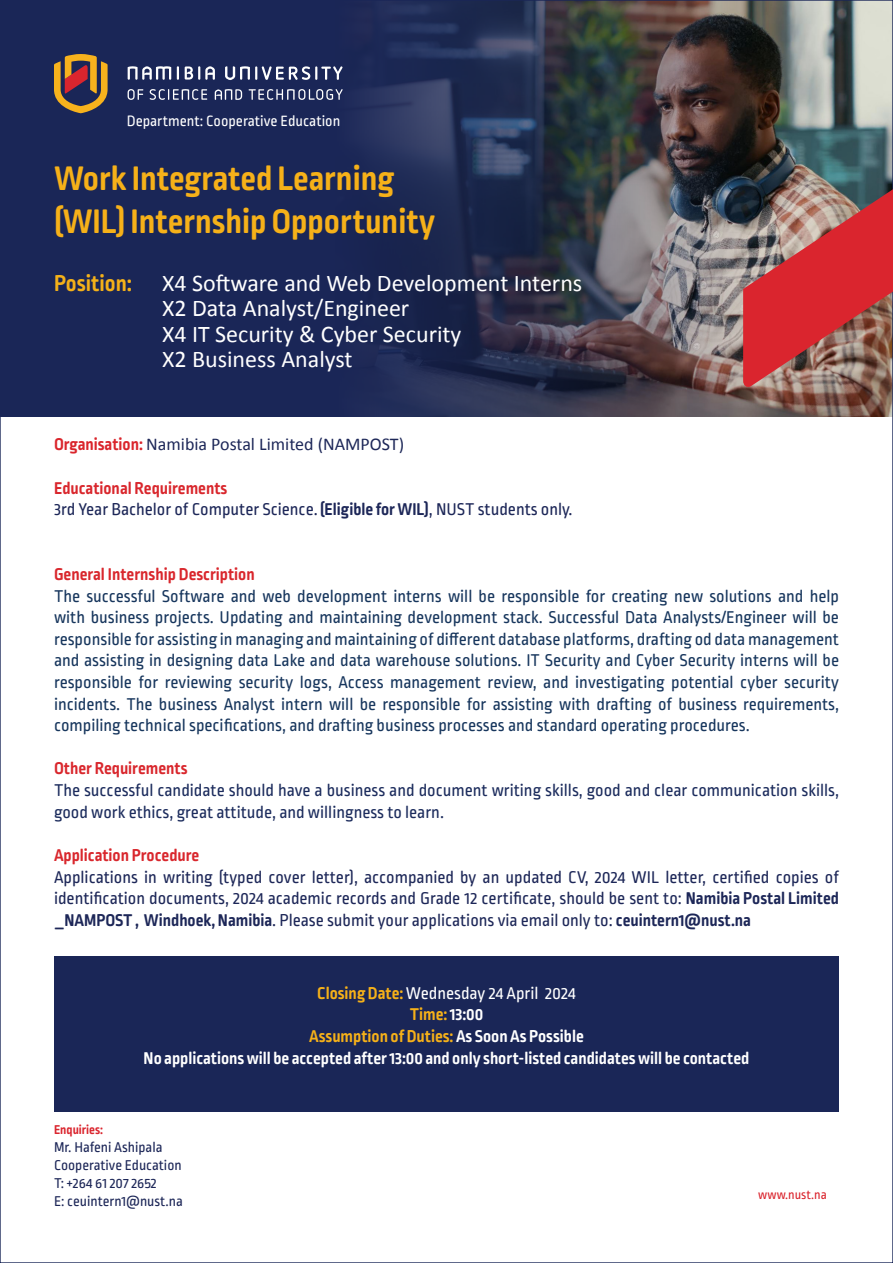
<style>
.page{position:relative;width:893px;height:1263px;background:#fff}
.page>*{position:absolute;margin:0;border:0;box-sizing:border-box;transform-origin:0 0}
.t1{font:700 36px "Ropa Soft Pro";color:#f6b119}
.t2{font:24px "Calibri";color:#fff}
.t3{font:18px/21.6px "Ropa Soft Pro";color:#17365d;text-align:justify}
.Body_Text{font:18px/21.6px "Ropa Soft Pro";color:#1d2758;text-align:justify}
.t4{font:18px/21.6px "Ropa Soft Pro";color:#1c2c5d}
.Body_Text-2{font:700 18px "Ropa Soft Pro";color:#d9272d}
.t5{font:700 18px "Ropa Soft Pro";color:#fff}
.t6{font:700 18px "Ropa Soft Pro";color:#f6b119}
.t7{font:18px "Calibri";color:#1d2758}
.t8{font:18px "Ropa Soft Pro";color:#fff}
.t9{font:15.75px "Ropa Soft Pro";color:#fff}
.t10{font:15px "Ropa Soft Pro";color:#1d2758}
.t11{font:13.5px "Ropa Soft Pro";color:#da252e}
.t12{font:700 13.5px "Ropa Soft Pro";color:#da252e}
.s1{font-family:"Ropa Soft Pro";font-weight:700;color:#f4b119}
.s2{font-family:"Ropa Soft Pro";font-weight:700;color:#da252c}
.s3{font-weight:700}
.s4{font-weight:700;color:#f6b119}
.s5{color:#fff}
</style>
<div class="page">
<div style="left:54px;top:956px;width:785px;height:156px;background:#1a2657"></div>
<img style="left:0;top:0;width:893px;height:417px">
<img style="left:743px;top:189px;width:150px;height:199px">
<svg style="left:54px;top:54px;width:54px;height:59px;background:#895f3a"></svg>
<svg style="left:128px;top:66px;width:215px;height:34px;background:#4c557b"></svg>
<p class="t9" style="left:127px;top:112px;width:215px">Department: Cooperative Education</p>
<p class="t1" style="left:54px;top:158px;width:342px">Work Integrated Learning</p>
<p class="t1" style="left:54px;top:201px;width:383px">(WIL) Internship Opportunity</p>
<p class="t2" style="left:54px;top:268px;width:530px"><span class="s1">Position:</span> X4 Software and Web Development Interns</p>
<p class="t2" style="left:162px;top:293px;width:249px">X2 Data Analyst/Engineer</p>
<p class="t2" style="left:162px;top:319px;width:301px">X4 IT Security &amp; Cyber Security</p>
<p class="t2" style="left:162px;top:344px;width:192px">X2 Business Analyst</p>
<p class="t7" style="left:54px;top:433px;width:352px"><span class="s2">Organisation:</span> Namibia Postal Limited (NAMPOST)</p>
<p class="Body_Text-2" style="left:54px;top:478px;width:175px">Educational Requirements</p>
<p class="Body_Text" style="left:54px;top:500px;width:520px">3rd Year Bachelor of Computer Science. <span class="s3">(Eligible for WIL)</span>, NUST students only.</p>
<p class="Body_Text-2" style="left:54px;top:564px;width:202px">General Internship Description</p>
<p class="t3" style="left:54px;top:586px;width:787px">The successful Software and web development interns will be responsible for creating new solutions and help with business projects. Updating and maintaining development stack. Successful Data Analysts/Engineer will be responsible for assisting in managing and maintaining of different database platforms, drafting od data management and assisting in designing data Lake and data warehouse solutions. IT Security and Cyber Security interns will be responsible for reviewing security logs, Access management review, and investigating potential cyber security incidents. The business Analyst intern will be responsible for assisting with drafting of business requirements, compiling technical specifications, and drafting business processes and standard operating procedures.</p>
<p class="Body_Text-2" style="left:54px;top:758px;width:135px">Other Requirements</p>
<p class="t4" style="left:54px;top:780px;width:786px">The successful candidate should have a business and document writing skills, good and clear communication skills, good work ethics, great attitude, and willingness to learn.</p>
<p class="Body_Text-2" style="left:54px;top:845px;width:147px">Application Procedure</p>
<p class="Body_Text" style="left:54px;top:867px;width:786px">Applications in writing (typed cover letter), accompanied by an updated CV, 2024 WIL letter, certified copies of identification documents, 2024 academic records and Grade 12 certificate, should be sent to: <span class="s3">Namibia Postal Limited _NAMPOST , Windhoek, Namibia</span>. Please submit your applications via email only to: <span class="s3">ceuintern1@nust.na</span></p>
<p class="t8" style="left:317px;top:983px;width:260px"><span class="s4">Closing Date:</span> Wednesday 24 April 2024</p>
<p class="t6" style="left:410px;top:1004px;width:75px">Time: <span class="s5">13:00</span></p>
<p class="t6" style="left:309px;top:1026px;width:276px">Assumption of Duties: <span class="s5">As Soon As Possible</span></p>
<p class="t5" style="left:144px;top:1047px;width:607px">No applications will be accepted after 13:00 and only short-listed candidates will be contacted</p>
<p class="t12" style="left:54px;top:1122px;width:51px">Enquiries:</p>
<p class="t10" style="left:54px;top:1139px;width:110px">Mr. Hafeni Ashipala</p>
<p class="t10" style="left:54px;top:1157px;width:129px">Cooperative Education</p>
<p class="t10" style="left:54px;top:1175px;width:104px">T: +264 61 207 2652</p>
<p class="t10" style="left:54px;top:1193px;width:130px">E: ceuintern1@nust.na</p>
<p class="t11" style="left:758px;top:1187px;width:70px">www.nust.na</p>
</div>
